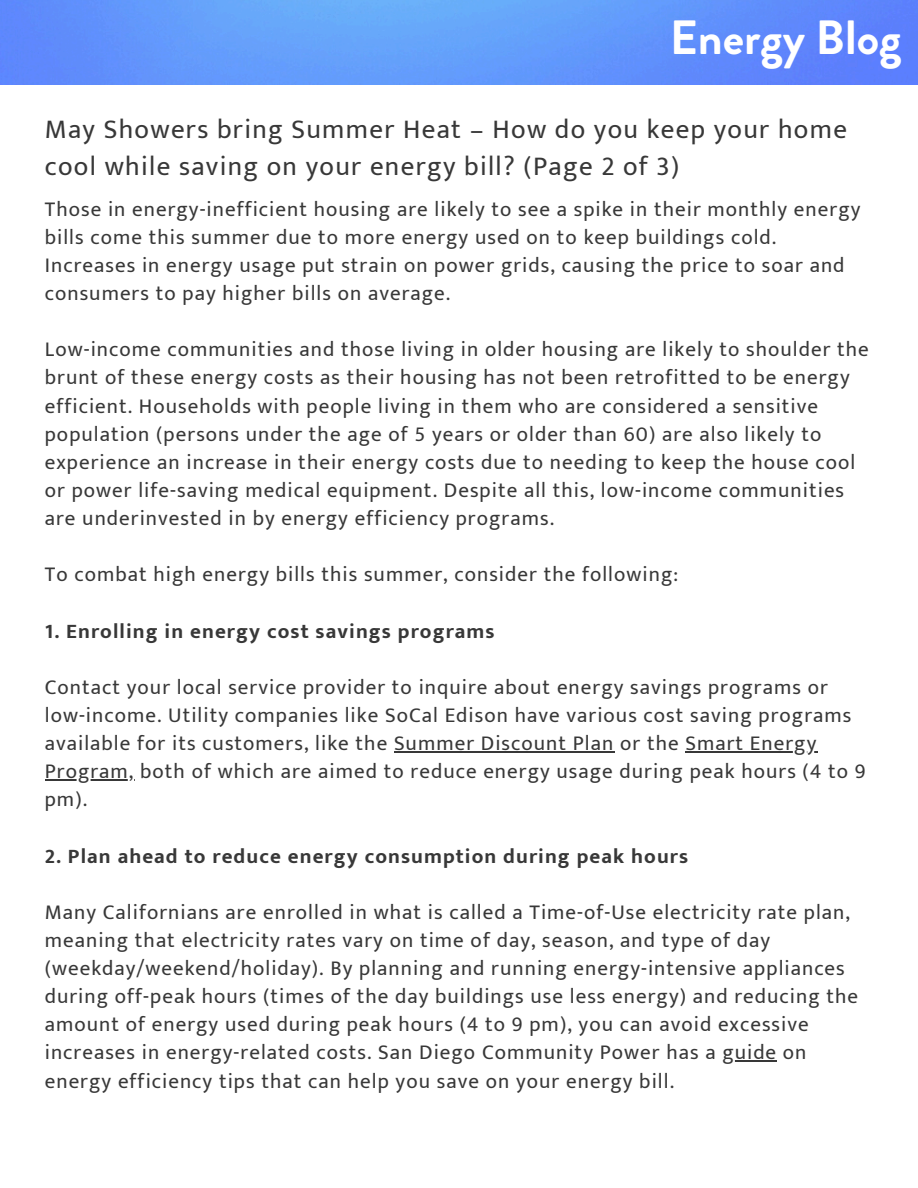
<style>
.page{position:relative;width:918px;height:1188px;background:#fff}
.page>*{position:absolute;margin:0;border:0;box-sizing:border-box;transform-origin:0 0}
.t1{font:700 48px "Brandon Grotesque";color:#fff}
.t2{font:27px/37.2px "Mukta";letter-spacing:.05em;color:#383838}
.t3{font:21px/28.2px "Mukta";letter-spacing:.05em;color:#383838}
.t4{font:700 21px "Mukta";letter-spacing:.05em;color:#383838}
</style>
<div class="page">
<img style="left:0;top:0;width:918px;height:84px">
<hr style="left:394px;top:751px;width:220px;height:1px;background:#383838">
<hr style="left:685px;top:751px;width:132px;height:1px;background:#383838">
<hr style="left:45px;top:779px;width:90px;height:1px;background:#383838">
<hr style="left:722px;top:1061px;width:55px;height:1px;background:#383838">
<p class="t1" style="left:670px;top:4px;width:233px">Energy Blog</p>
<h1 class="t2" style="left:45px;top:110px;width:804px">May Showers bring Summer Heat – How do you keep your home cool while saving on your energy bill? (Page 2 of 3)</h1>
<h2 class="t3" style="left:45px;top:194px;width:817px">Those in energy-inefficient housing are likely to see a spike in their monthly energy bills come this summer due to more energy used on to keep buildings cold.<br>Increases in energy usage put strain on power grids, causing the price to soar and consumers to pay higher bills on average.</h2>
<p class="t3" style="left:45px;top:335px;width:826px">Low-income communities and those living in older housing are likely to shoulder the brunt of these energy costs as their housing has not been retrofitted to be energy efficient. Households with people living in them who are considered a sensitive population (persons under the age of 5 years or older than 60) are also likely to experience an increase in their energy costs due to needing to keep the house cool or power life-saving medical equipment. Despite all this, low-income communities are underinvested in by energy efficiency programs.</p>
<p class="t3" style="left:45px;top:560px;width:635px">To combat high energy bills this summer, consider the following:</p>
<p class="t4" style="left:45px;top:618px;width:451px">1. Enrolling in energy cost savings programs</p>
<h3 class="t3" style="left:45px;top:672px;width:808px">Contact your local service provider to inquire about energy savings programs or low-income. Utility companies like SoCal Edison have various cost saving programs available for its customers, like the Summer Discount Plan or the Smart Energy</h3>
<h3 class="t3" style="left:45px;top:757px;width:822px">Program, both of which are aimed to reduce energy usage during peak hours (4 to 9 pm).</h3>
<h3 class="t4" style="left:45px;top:843px;width:645px">2. Plan ahead to reduce energy consumption during peak hours</h3>
<h3 class="t3" style="left:45px;top:897px;width:815px">Many Californians are enrolled in what is called a Time-of-Use electricity rate plan, meaning that electricity rates vary on time of day, season, and type of day (weekday/weekend/holiday). By planning and running energy-intensive appliances during off-peak hours (times of the day buildings use less energy) and reducing the</h3>
<p class="t3" style="left:45px;top:1010px;width:765px;text-align:justify">amount of energy used during peak hours (4 to 9 pm), you can avoid excessive increases in energy-related costs. San Diego Community Power has a guide on energy efficiency tips that can help you save on your energy bill.</p>
</div>
